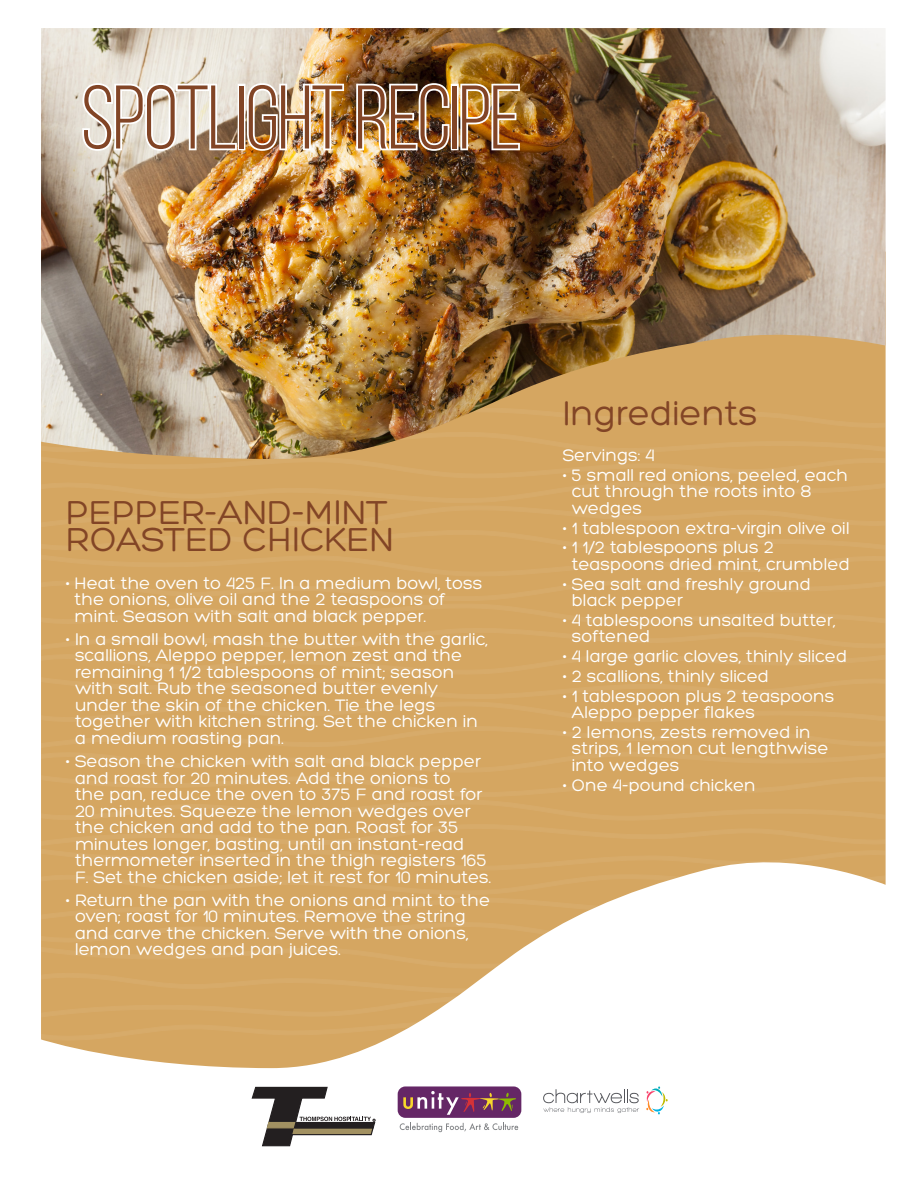
<style>
.page{position:relative;width:918px;height:1188px;background:#fff}
.page>*{position:absolute;margin:0;border:0;box-sizing:border-box;transform-origin:0 0}
.t1{font:90px "Bebas Neue";letter-spacing:-.02em;color:#824526}
.t2{font:36px/27px "Hero";color:#824526}
.t3{font:18px/16.5px "Hero";color:#fff}
</style>
<div class="page">
<svg style="left:400px;top:1123px;width:118px;height:9px"></svg>
<div style="left:398px;top:1086px;width:123px;height:32px;background:#652766;border-radius:8px"></div>
<svg style="left:403px;top:1091px;width:113px;height:24px"></svg>
<svg style="left:251px;top:1086px;width:125px;height:61px"></svg>
<svg style="left:646px;top:1086px;width:22px;height:28px"></svg>
<svg style="left:543px;top:1089px;width:96px;height:24px"></svg>
<svg style="left:54px;top:1043px;width:325px;height:25px;fill:#d5a661"></svg>
<svg style="left:41px;top:459px;width:845px;height:584px;background:#dab276"></svg>
<img style="left:41px;top:28px;width:845px;height:431px">
<svg style="left:80px;top:81px;width:159px;height:72px"></svg>
<div style="left:238px;top:84px;width:7px;height:66px;border:4px solid #fff"></div>
<img style="left:245px;top:81px;width:101px;height:72px">
<img style="left:354px;top:81px;width:97px;height:72px">
<div style="left:451px;top:84px;width:8px;height:66px;border:4px solid #fff"></div>
<img style="left:459px;top:82px;width:63px;height:70px">
<p class="t1" style="left:81px;top:69px;width:442px">SPOTLIGHT RECIPE</p>
<p class="t2" style="left:66px;top:499px;width:330px">PEPPER-AND-MINT<br>ROASTED CHICKEN</p>
<p class="t3" style="left:75px;top:575px;width:409px;text-indent:-9px">• Heat the oven to 425 F. In a medium bowl, toss the onions, olive oil and the 2 teaspoons of mint. Season with salt and black pepper.</p>
<p class="t3" style="left:75px;top:631px;width:414px;text-indent:-9px">• In a small bowl, mash the butter with the garlic, scallions, Aleppo pepper, lemon zest and the remaining 1 1/2 tablespoons of mint; season with salt. Rub the seasoned butter evenly under the skin of the chicken. Tie the legs together with kitchen string. Set the chicken in a medium roasting pan.</p>
<p class="t3" style="left:75px;top:753px;width:418px;text-indent:-9px">• Season the chicken with salt and black pepper and roast for 20 minutes. Add the onions to<br>the pan, reduce the oven to 375 F and roast for 20 minutes. Squeeze the lemon wedges over the chicken and add to the pan. Roast for 35 minutes longer, basting, until an instant-read thermometer inserted in the thigh registers 165<br>F. Set the chicken aside; let it rest for 10 minutes.</p>
<p class="t3" style="left:75px;top:892px;width:417px;text-indent:-9px">• Return the pan with the onions and mint to the oven; roast for 10 minutes. Remove the string and carve the chicken. Serve with the onions, lemon wedges and pan juices.</p>
<p class="t2" style="left:563px;top:400px;width:197px">Ingredients</p>
<p class="t3" style="left:563px;top:447px;width:94px">Servings: 4</p>
<p class="t3" style="left:572px;top:467px;width:278px;text-indent:-9px">• 5 small red onions, peeled, each cut through the roots into 8 wedges</p>
<p class="t3" style="left:563px;top:520px;width:289px">• 1 tablespoon extra-virgin olive oil</p>
<p class="t3" style="left:572px;top:540px;width:279px;text-indent:-9px">• 1 1/2 tablespoons plus 2 teaspoons dried mint, crumbled</p>
<p class="t3" style="left:572px;top:576px;width:241px;text-indent:-9px">• Sea salt and freshly ground black pepper</p>
<p class="t3" style="left:572px;top:612px;width:265px;text-indent:-9px">• 4 tablespoons unsalted butter, softened</p>
<p class="t3" style="left:563px;top:648px;width:286px">• 4 large garlic cloves, thinly sliced</p>
<p class="t3" style="left:563px;top:668px;width:208px">• 2 scallions, thinly sliced</p>
<p class="t3" style="left:572px;top:688px;width:264px;text-indent:-9px">• 1 tablespoon plus 2 teaspoons<br>Aleppo pepper flakes</p>
<p class="t3" style="left:572px;top:724px;width:258px;text-indent:-9px">• 2 lemons, zests removed in strips, 1 lemon cut lengthwise into wedges</p>
<p class="t3" style="left:563px;top:777px;width:195px">• One 4-pound chicken</p>
</div>
